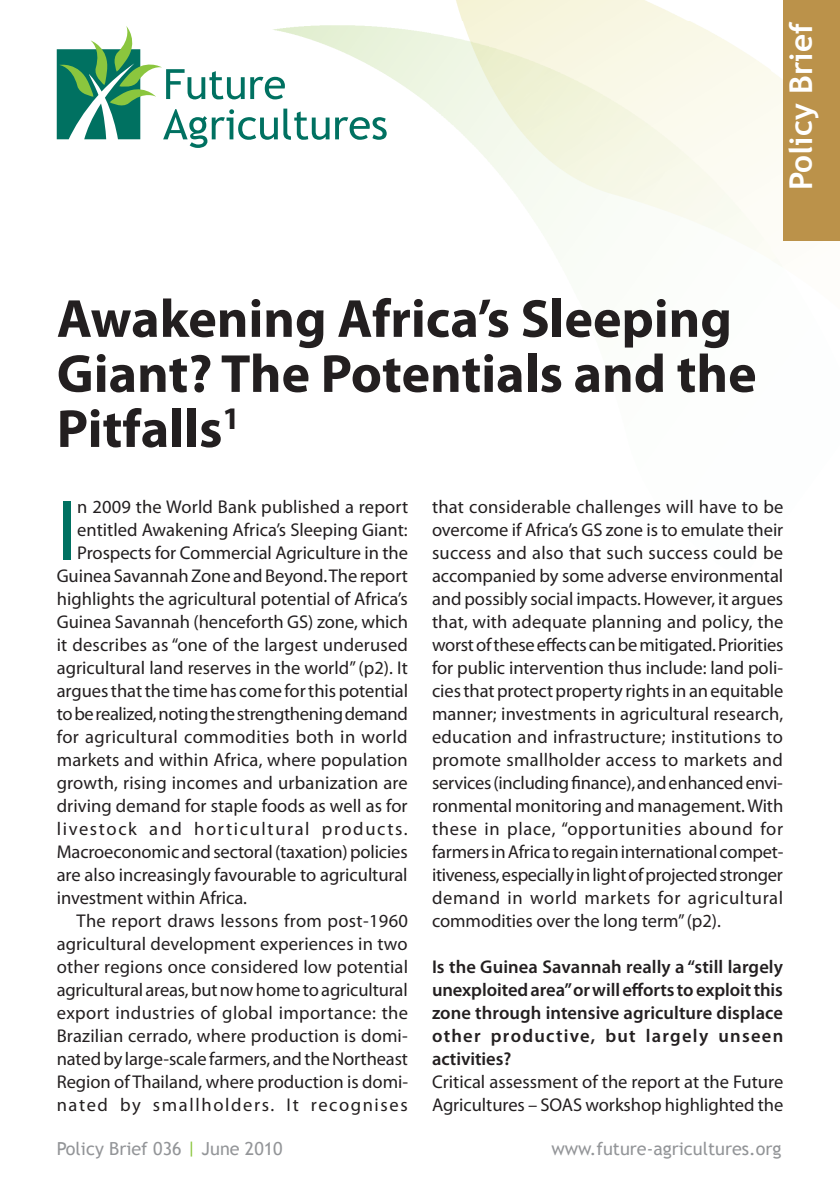
<style>
.page{position:relative;width:840px;height:1191px;background:#fff}
.page>*{position:absolute;margin:0;border:0;box-sizing:border-box;transform-origin:0 0}
.t1{font:86.8px "Myriad Pro";color:#007161}
.t2{font:700 54px/55px "Myriad Pro";color:#231f20}
.t3{font:700 31.6px "Trebuchet MS";color:#fff}
.t4{font:18.4px/23px "Myriad Pro";color:#231f20;text-align:justify}
.t5{font:600 18.4px/23px "Myriad Pro";letter-spacing:.07em;color:#231f20;text-align:justify}
.t6{font:18.4px "Myriad Pro";letter-spacing:.02em;color:#231f20}
.t7{font:18.4px "Myriad Pro";letter-spacing:-.02em;color:#231f20}
.t8{font:18.4px "Myriad Pro";letter-spacing:.025em;color:#231f20}
.t9{font:18.4px "Myriad Pro";letter-spacing:.09em;color:#231f20}
.t10{font:18.4px "Myriad Pro";letter-spacing:.085em;color:#231f20}
.t11{font:18px "Trebuchet MS";color:#939598}
.s1{color:#8bc63e}
</style>
<div class="page">
<img style="left:456px;top:0;width:383px;height:250px">
<img style="left:311px;top:22px;width:172px;height:228px">
<svg style="left:335px;top:117px;width:51px;height:23px"></svg>
<svg style="left:57px;top:26px;width:272px;height:122px"></svg>
<div style="left:782px;top:0;width:57px;height:240px;background:#bb924a"></div>
<h3 class="t3" style="left:780px;top:190px;width:169px;rotate:-90deg">Policy Brief</h3>
<h2 class="t2" style="left:57px;top:289px;width:701px">Awakening Africa’s Sleeping<br>Giant? The Potentials and the<br>Pitfalls<sup>1</sup></h2>
<h1 class="t1" style="left:57px;top:477px;width:22px">I</h1>
<p class="t4" style="left:77px;top:495px;width:332px">n 2009 the World Bank published a report</p>
<p class="t4" style="left:77px;top:518px;width:332px">entitled Awakening Africa’s Sleeping Giant:</p>
<p class="t4" style="left:77px;top:541px;width:332px">Prospects for Commercial Agriculture in the</p>
<p class="t4" style="left:57px;top:564px;width:352px">Guinea Savannah Zone and Beyond. The report</p>
<p class="t4" style="left:57px;top:587px;width:352px">highlights the agricultural potential of Africa’s</p>
<p class="t4" style="left:57px;top:610px;width:352px">Guinea Savannah (henceforth GS) zone, which</p>
<p class="t4" style="left:57px;top:633px;width:352px">it describes as “one of the largest underused</p>
<p class="t4" style="left:57px;top:656px;width:352px">agricultural land reserves in the world” (p2). It</p>
<p class="t4" style="left:57px;top:679px;width:353px">argues that the time has come for this potential</p>
<p class="t7" style="left:57px;top:703px;width:352px">to be realized, noting the strengthening demand</p>
<p class="t8" style="left:57px;top:726px;width:352px">for agricultural commodities both in world</p>
<p class="t4" style="left:57px;top:748px;width:352px">markets and within Africa, where population</p>
<p class="t4" style="left:57px;top:771px;width:352px">growth, rising incomes and urbanization are</p>
<p class="t4" style="left:57px;top:794px;width:352px">driving demand for staple foods as well as for</p>
<p class="t9" style="left:57px;top:818px;width:352px">livestock and horticultural products.</p>
<p class="t4" style="left:57px;top:840px;width:352px">Macroeconomic and sectoral (taxation) policies</p>
<p class="t4" style="left:57px;top:863px;width:352px">are also increasingly favourable to agricultural</p>
<p class="t4" style="left:57px;top:886px;width:192px">investment within Africa.</p>
<p class="t6" style="left:77px;top:910px;width:333px">The report draws lessons from post-1960</p>
<p class="t4" style="left:57px;top:932px;width:352px">agricultural development experiences in two</p>
<p class="t4" style="left:57px;top:955px;width:352px">other regions once considered low potential</p>
<p class="t4" style="left:57px;top:978px;width:352px">agricultural areas, but now home to agricultural</p>
<p class="t6" style="left:57px;top:1002px;width:353px">export industries of global importance: the</p>
<p class="t4" style="left:57px;top:1024px;width:352px">Brazilian cerrado, where production is domi-</p>
<p class="t4" style="left:57px;top:1047px;width:352px">nated by large-scale farmers, and the Northeast</p>
<p class="t4" style="left:57px;top:1070px;width:352px">Region of Thailand, where production is domi-</p>
<p class="t10" style="left:57px;top:1094px;width:352px">nated by smallholders. It recognises</p>
<p class="t4" style="left:432px;top:495px;width:353px">that considerable challenges will have to be overcome if Africa’s GS zone is to emulate their success and also that such success could be accompanied by some adverse environmental and possibly social impacts. However, it argues that, with adequate planning and policy, the worst of these effects can be mitigated. Priorities for public intervention thus include: land poli&shy;cies that protect property rights in an equitable manner; investments in agricultural research, education and infrastructure; institutions to promote smallholder access to markets and services (including finance), and enhanced envi&shy;ronmental monitoring and management. With these in place, “opportunities abound for farmers in Africa to regain international compet&shy;itiveness, especially in light of projected stronger demand in world markets for agricultural commodities over the long term” (p2).</p>
<p class="t5" style="left:432px;top:955px;width:352px">Is the Guinea Savannah really a “still largely unexploited area” or will efforts to exploit this zone through intensive agriculture displace other productive, but largely unseen activities?</p>
<p class="t4" style="left:432px;top:1070px;width:352px">Critical assessment of the report at the Future<br>Agricultures – SOAS workshop highlighted the</p>
<p class="t11" style="left:57px;top:1137px;width:227px">Policy Brief 036 <span class="s1">|</span> June 2010</p>
<p class="t11" style="left:551px;top:1137px;width:231px">www.future-agricultures.org</p>
</div>
